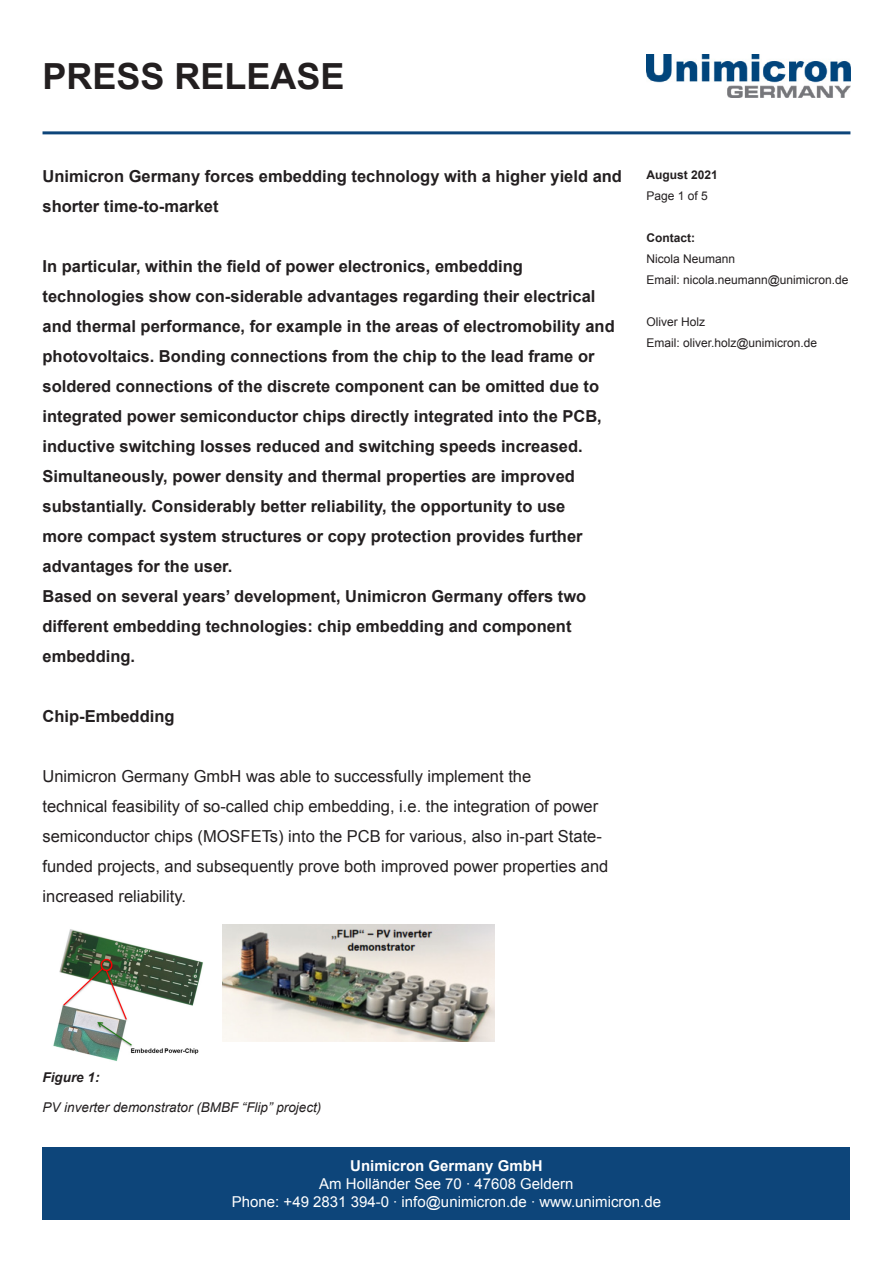
<style>
.page{position:relative;width:893px;height:1263px;background:#fff}
.page>*{position:absolute;margin:0;border:0;box-sizing:border-box;transform-origin:0 0}
.t1{font:700 36px "Arial";color:#231f20}
.t2{font:700 16.5px/30px "Arial";color:#231f20}
.t3{font:16.5px/30px "Arial";color:#231f20}
.t4{font:15px/18px "Arial";color:#fff;text-align:center}
.t5{font:700 15px "Arial";color:#fff}
.t6{font:italic 13.5px "Arial";color:#231f20}
.t7{font:italic 700 13.5px "Arial";color:#231f20}
.t8{font:12px/21px "Arial";color:#231f20}
.t9{font:700 12px "Arial";color:#231f20}
</style>
<div class="page">
<img style="left:646px;top:54px;width:204px;height:43px">
<hr style="left:43px;top:131px;width:807px;height:3px;background:#0d457a">
<div style="left:43px;top:1147px;width:807px;height:73px;background:#0d457a"></div>
<img style="left:53px;top:925px;width:170px;height:136px">
<img style="left:223px;top:925px;width:272px;height:117px">
<h1 class="t1" style="left:43px;top:52px;width:304px">PRESS RELEASE</h1>
<p class="t2" style="left:43px;top:162px;width:581px">Unimicron Germany forces embedding technology with a higher yield and shorter time-to-market</p>
<p class="t2" style="left:43px;top:252px;width:574px">In particular, within the field of power electronics, embedding technologies show con-siderable advantages regarding their electrical and thermal performance, for example in the areas of electromobility and photovoltaics. Bonding connections from the chip to the lead frame or soldered connections of the discrete component can be omitted due to integrated power semiconductor chips directly integrated into the PCB, inductive switching losses reduced and switching speeds increased.<br>Simultaneously, power density and thermal properties are improved substantially. Considerably better reliability, the opportunity to use<br>more compact system structures or copy protection provides further advantages for the user.</p>
<p class="t2" style="left:43px;top:582px;width:545px">Based on several years’ development, Unimicron Germany offers two different embedding technologies: chip embedding and component embedding.</p>
<p class="t2" style="left:43px;top:702px;width:133px">Chip-Embedding</p>
<p class="t3" style="left:43px;top:761px;width:567px">Unimicron Germany GmbH was able to successfully implement the<br>technical feasibility of so-called chip embedding, i.e. the integration of power semiconductor chips (MOSFETs) into the PCB for various, also in-part State&shy;funded projects, and subsequently prove both improved power properties and increased reliability.</p>
<p class="t9" style="left:646px;top:167px;width:73px">August 2021</p>
<p class="t8" style="left:646px;top:185px;width:63px">Page 1 of 5</p>
<p class="t9" style="left:646px;top:230px;width:50px">Contact:</p>
<p class="t8" style="left:646px;top:248px;width:204px">Nicola Neumann<br>Email: nicola.neumann@unimicron.de</p>
<p class="t8" style="left:646px;top:311px;width:172px">Oliver Holz<br>Email: oliver.holz@unimicron.de</p>
<p class="t7" style="left:43px;top:1069px;width:59px">Figure 1:</p>
<p class="t6" style="left:43px;top:1099px;width:280px">PV inverter demonstrator (BMBF “Flip” project)</p>
<p class="t5" style="left:350px;top:1156px;width:194px">Unimicron Germany GmbH</p>
<p class="t4" style="left:232px;top:1175px;width:431px">Am Holländer See 70 ∙ 47608 Geldern<br>Phone: +49 2831 394-0 ∙ info@unimicron.de ∙ www.unimicron.de</p>
</div>
